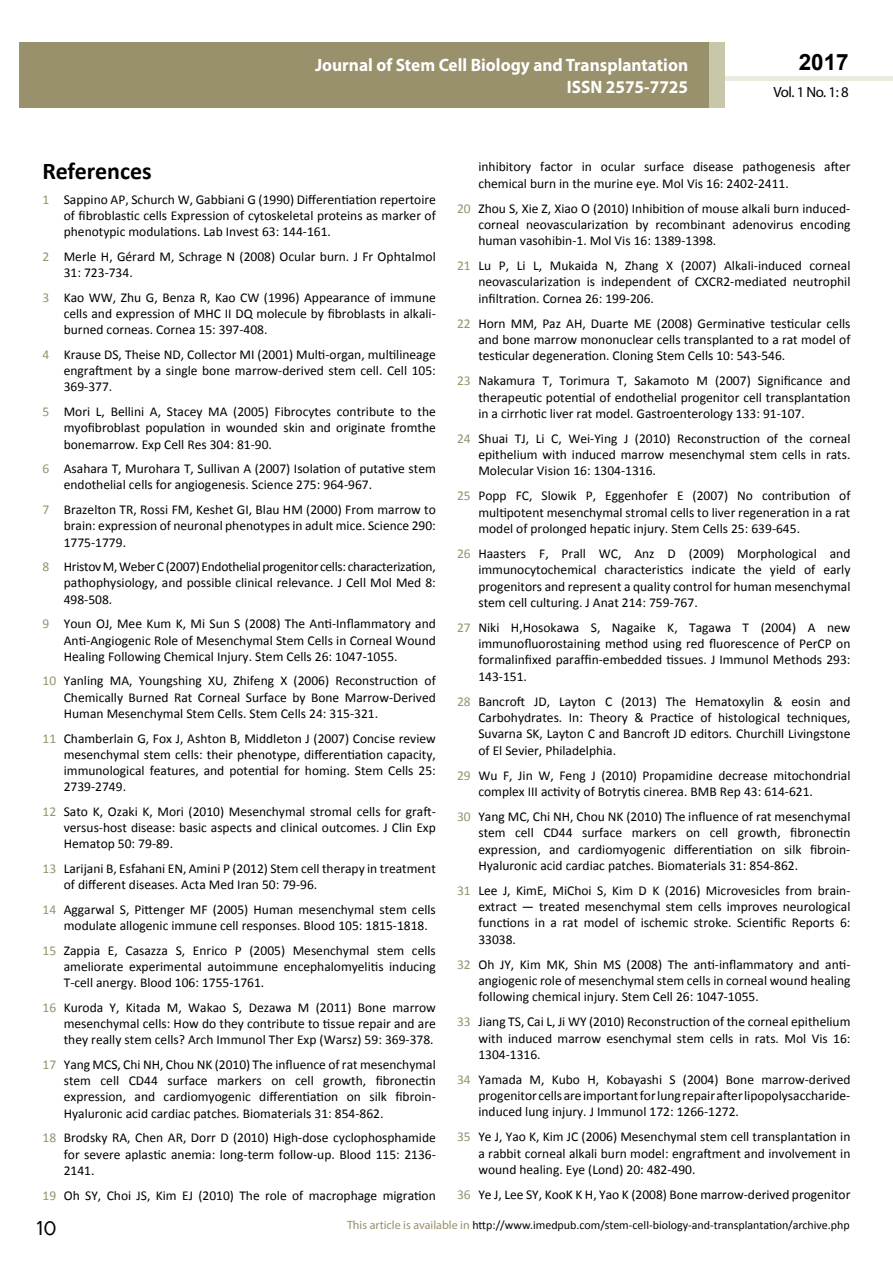
<style>
.page{position:relative;width:893px;height:1263px;background:#fff}
.page>*{position:absolute;margin:0;border:0;box-sizing:border-box;transform-origin:0 0}
.t1{font:25.5px "Tunga";color:#000}
.t2{font:700 24px "Calibri";color:#000}
.t3{font:700 22.5px "Arial";color:#000}
.t4{font:700 18px/21.6px "Myriad Pro";color:#fff;text-align:right;scale:.96 1}
.t5{font:14.85px "Myriad Pro";color:#000}
.t6{font:13.5px/16.4px "Calibri";color:#000;text-align:justify}
.t7{font:12px "Calibri";color:#000}
.s1{color:#98916c}
.s2{font-family:"Myriad Pro";color:#98916c}
</style>
<div class="page">
<div style="left:725px;top:76px;width:168px;height:5px;background:#ecebe0"></div>
<div style="left:19px;top:42px;width:690px;height:66px;background:#98916c"></div>
<div style="left:709px;top:42px;width:16px;height:66px;background:#c9c7a9"></div>
<h3 class="t4" style="left:315px;top:54px;width:390px">Journal of Stem Cell Biology and Transplantation<br>ISSN 2575-7725</h3>
<h3 class="t3" style="left:799px;top:47px;width:52px">2017</h3>
<p class="t5" style="left:773px;top:83px;width:77px">Vol. 1 No. 1: 8</p>
<h2 class="t2" style="left:43px;top:156px;width:111px">References</h2>
<p class="t6" style="left:64px;top:191px;width:374px;text-indent:-21px"><span class="s1">1</span> Sappino AP, Schurch W, Gabbiani G (1990) Differentiation repertoire of fibroblastic cells Expression of cytoskeletal proteins as marker of phenotypic modulations. Lab Invest 63: 144-161.</p>
<p class="t6" style="left:64px;top:248px;width:374px;text-indent:-21px"><span class="s1">2</span> Merle H, Gérard M, Schrage N (2008) Ocular burn. J Fr Ophtalmol<br>31: 723-734.</p>
<p class="t6" style="left:64px;top:289px;width:374px;text-indent:-21px"><span class="s1">3</span> Kao WW, Zhu G, Benza R, Kao CW (1996) Appearance of immune cells and expression of MHC II DQ molecule by fibroblasts in alkali&shy;burned corneas. Cornea 15: 397-408.</p>
<p class="t6" style="left:64px;top:346px;width:374px;text-indent:-21px"><span class="s1">4</span> Krause DS, Theise ND, Collector MI (2001) Multi-organ, multilineage engraftment by a single bone marrow-derived stem cell. Cell 105:<br>369-377.</p>
<p class="t6" style="left:64px;top:404px;width:374px;text-indent:-21px"><span class="s1">5</span> Mori L, Bellini A, Stacey MA (2005) Fibrocytes contribute to the myofibroblast population in wounded skin and originate fromthe bonemarrow. Exp Cell Res 304: 81-90.</p>
<p class="t6" style="left:64px;top:461px;width:374px;text-indent:-21px"><span class="s1">6</span> Asahara T, Murohara T, Sullivan A (2007) Isolation of putative stem endothelial cells for angiogenesis. Science 275: 964-967.</p>
<p class="t6" style="left:64px;top:502px;width:374px;text-indent:-21px"><span class="s1">7</span> Brazelton TR, Rossi FM, Keshet GI, Blau HM (2000) From marrow to brain: expression of neuronal phenotypes in adult mice. Science 290:<br>1775-1779.</p>
<p class="t6" style="left:64px;top:559px;width:374px;text-indent:-21px"><span class="s1">8</span> Hristov M, Weber C (2007) Endothelial progenitor cells: characterization, pathophysiology, and possible clinical relevance. J Cell Mol Med 8:<br>498-508.</p>
<p class="t6" style="left:64px;top:616px;width:374px;text-indent:-21px"><span class="s1">9</span> Youn OJ, Mee Kum K, Mi Sun S (2008) The Anti-Inflammatory and Anti-Angiogenic Role of Mesenchymal Stem Cells in Corneal Wound Healing Following Chemical Injury. Stem Cells 26: 1047-1055.</p>
<p class="t6" style="left:64px;top:673px;width:374px;text-indent:-21px"><span class="s1">10</span> Yanling MA, Youngshing XU, Zhifeng X (2006) Reconstruction of Chemically Burned Rat Corneal Surface by Bone Marrow-Derived Human Mesenchymal Stem Cells. Stem Cells 24: 315-321.</p>
<p class="t6" style="left:64px;top:730px;width:374px;text-indent:-21px"><span class="s1">11</span> Chamberlain G, Fox J, Ashton B, Middleton J (2007) Concise review mesenchymal stem cells: their phenotype, differentiation capacity, immunological features, and potential for homing. Stem Cells 25:<br>2739-2749.</p>
<p class="t6" style="left:64px;top:803px;width:374px;text-indent:-21px"><span class="s1">12</span> Sato K, Ozaki K, Mori (2010) Mesenchymal stromal cells for graft&shy;versus-host disease: basic aspects and clinical outcomes. J Clin Exp Hematop 50: 79-89.</p>
<p class="t6" style="left:64px;top:860px;width:374px;text-indent:-21px"><span class="s1">13</span> Larijani B, Esfahani EN, Amini P (2012) Stem cell therapy in treatment of different diseases. Acta Med Iran 50: 79-96.</p>
<p class="t6" style="left:64px;top:901px;width:374px;text-indent:-21px"><span class="s1">14</span> Aggarwal S, Pittenger MF (2005) Human mesenchymal stem cells modulate allogenic immune cell responses. Blood 105: 1815-1818.</p>
<p class="t6" style="left:64px;top:942px;width:374px;text-indent:-21px"><span class="s1">15</span> Zappia E, Casazza S, Enrico P (2005) Mesenchymal stem cells ameliorate experimental autoimmune encephalomyelitis inducing T-cell anergy. Blood 106: 1755-1761.</p>
<p class="t6" style="left:64px;top:999px;width:374px;text-indent:-21px"><span class="s1">16</span> Kuroda Y, Kitada M, Wakao S, Dezawa M (2011) Bone marrow mesenchymal cells: How do they contribute to tissue repair and are they really stem cells? Arch Immunol Ther Exp (Warsz) 59: 369-378.</p>
<p class="t6" style="left:64px;top:1056px;width:374px;text-indent:-21px"><span class="s1">17</span> Yang MCS, Chi NH, Chou NK (2010) The influence of rat mesenchymal stem cell CD44 surface markers on cell growth, fibronectin expression, and cardiomyogenic differentiation on silk fibroin-Hyaluronic acid cardiac patches. Biomaterials 31: 854-862.</p>
<p class="t6" style="left:64px;top:1130px;width:374px;text-indent:-21px"><span class="s1">18</span> Brodsky RA, Chen AR, Dorr D (2010) High-dose cyclophosphamide for severe aplastic anemia: long-term follow-up. Blood 115: 2136- 2141.</p>
<p class="t6" style="left:43px;top:1187px;width:395px"><span class="s1">19</span> Oh SY, Choi JS, Kim EJ (2010) The role of macrophage migration</p>
<p class="t6" style="left:478px;top:159px;width:374px">inhibitory factor in ocular surface disease pathogenesis after chemical burn in the murine eye. Mol Vis 16: 2402-2411.</p>
<p class="t6" style="left:478px;top:200px;width:374px;text-indent:-21px"><span class="s1">20</span> Zhou S, Xie Z, Xiao O (2010) Inhibition of mouse alkali burn induced&shy;corneal neovascularization by recombinant adenovirus encoding human vasohibin-1. Mol Vis 16: 1389-1398.</p>
<p class="t6" style="left:478px;top:257px;width:374px;text-indent:-21px"><span class="s1">21</span> Lu P, Li L, Mukaida N, Zhang X (2007) Alkali-induced corneal neovascularization is independent of CXCR2-mediated neutrophil infiltration. Cornea 26: 199-206.</p>
<p class="t6" style="left:478px;top:315px;width:374px;text-indent:-21px"><span class="s1">22</span> Horn MM, Paz AH, Duarte ME (2008) Germinative testicular cells and bone marrow mononuclear cells transplanted to a rat model of testicular degeneration. Cloning Stem Cells 10: 543-546.</p>
<p class="t6" style="left:478px;top:373px;width:374px;text-indent:-21px"><span class="s1">23</span> Nakamura T, Torimura T, Sakamoto M (2007) Significance and therapeutic potential of endothelial progenitor cell transplantation in a cirrhotic liver rat model. Gastroenterology 133: 91-107.</p>
<p class="t6" style="left:478px;top:430px;width:374px;text-indent:-21px"><span class="s1">24</span> Shuai TJ, Li C, Wei-Ying J (2010) Reconstruction of the corneal epithelium with induced marrow mesenchymal stem cells in rats.<br>Molecular Vision 16: 1304-1316.</p>
<p class="t6" style="left:478px;top:488px;width:374px;text-indent:-21px"><span class="s1">25</span> Popp FC, Slowik P, Eggenhofer E (2007) No contribution of multipotent mesenchymal stromal cells to liver regeneration in a rat model of prolonged hepatic injury. Stem Cells 25: 639-645.</p>
<p class="t6" style="left:478px;top:545px;width:374px;text-indent:-21px"><span class="s1">26</span> Haasters F, Prall WC, Anz D (2009) Morphological and immunocytochemical characteristics indicate the yield of early progenitors and represent a quality control for human mesenchymal stem cell culturing. J Anat 214: 759-767.</p>
<p class="t6" style="left:478px;top:619px;width:374px;text-indent:-21px"><span class="s1">27</span> Niki H,Hosokawa S, Nagaike K, Tagawa T (2004) A new immunofluorostaining method using red fluorescence of PerCP on formalinfixed paraffin-embedded tissues. J Immunol Methods 293:<br>143-151.</p>
<p class="t6" style="left:478px;top:693px;width:374px;text-indent:-21px"><span class="s1">28</span> Bancroft JD, Layton C (2013) The Hematoxylin &amp; eosin and Carbohydrates. In: Theory &amp; Practice of histological techniques, Suvarna SK, Layton C and Bancroft JD editors. Churchill Livingstone of El Sevier, Philadelphia.</p>
<p class="t6" style="left:478px;top:767px;width:374px;text-indent:-21px"><span class="s1">29</span> Wu F, Jin W, Feng J (2010) Propamidine decrease mitochondrial complex III activity of Botrytis cinerea. BMB Rep 43: 614-621.</p>
<p class="t6" style="left:478px;top:808px;width:374px;text-indent:-21px"><span class="s1">30</span> Yang MC, Chi NH, Chou NK (2010) The influence of rat mesenchymal stem cell CD44 surface markers on cell growth, fibronectin expression, and cardiomyogenic differentiation on silk fibroin-Hyaluronic acid cardiac patches. Biomaterials 31: 854-862.</p>
<p class="t6" style="left:478px;top:882px;width:374px;text-indent:-21px"><span class="s1">31</span> Lee J, KimE, MiChoi S, Kim D K (2016) Microvesicles from brain&shy;extract — treated mesenchymal stem cells improves neurological functions in a rat model of ischemic stroke. Scientific Reports 6:<br>33038.</p>
<p class="t6" style="left:478px;top:956px;width:374px;text-indent:-21px"><span class="s1">32</span> Oh JY, Kim MK, Shin MS (2008) The anti-inflammatory and anti&shy;angiogenic role of mesenchymal stem cells in corneal wound healing following chemical injury. Stem Cell 26: 1047-1055.</p>
<p class="t6" style="left:478px;top:1013px;width:374px;text-indent:-21px"><span class="s1">33</span> Jiang TS, Cai L, Ji WY (2010) Reconstruction of the corneal epithelium with induced marrow esenchymal stem cells in rats. Mol Vis 16:<br>1304-1316.</p>
<p class="t6" style="left:478px;top:1071px;width:374px;text-indent:-21px"><span class="s1">34</span> Yamada M, Kubo H, Kobayashi S (2004) Bone marrow-derived progenitor cells are important for lung repair after lipopolysaccharide&shy;induced lung injury. J Immunol 172: 1266-1272.</p>
<p class="t6" style="left:478px;top:1129px;width:374px;text-indent:-21px"><span class="s1">35</span> Ye J, Yao K, Kim JC (2006) Mesenchymal stem cell transplantation in a rabbit corneal alkali burn model: engraftment and involvement in wound healing. Eye (Lond) 20: 482-490.</p>
<p class="t6" style="left:457px;top:1186px;width:395px"><span class="s1">36</span> Ye J, Lee SY, KooK K H, Yao K (2008) Bone marrow-derived progenitor</p>
<h1 class="t1" style="left:36px;top:1211px;width:22px">10</h1>
<p class="t7" style="left:347px;top:1217px;width:504px"><span class="s2">This article is available in</span> http://www.imedpub.com/stem-cell-biology-and-transplantation/archive.php</p>
</div>
